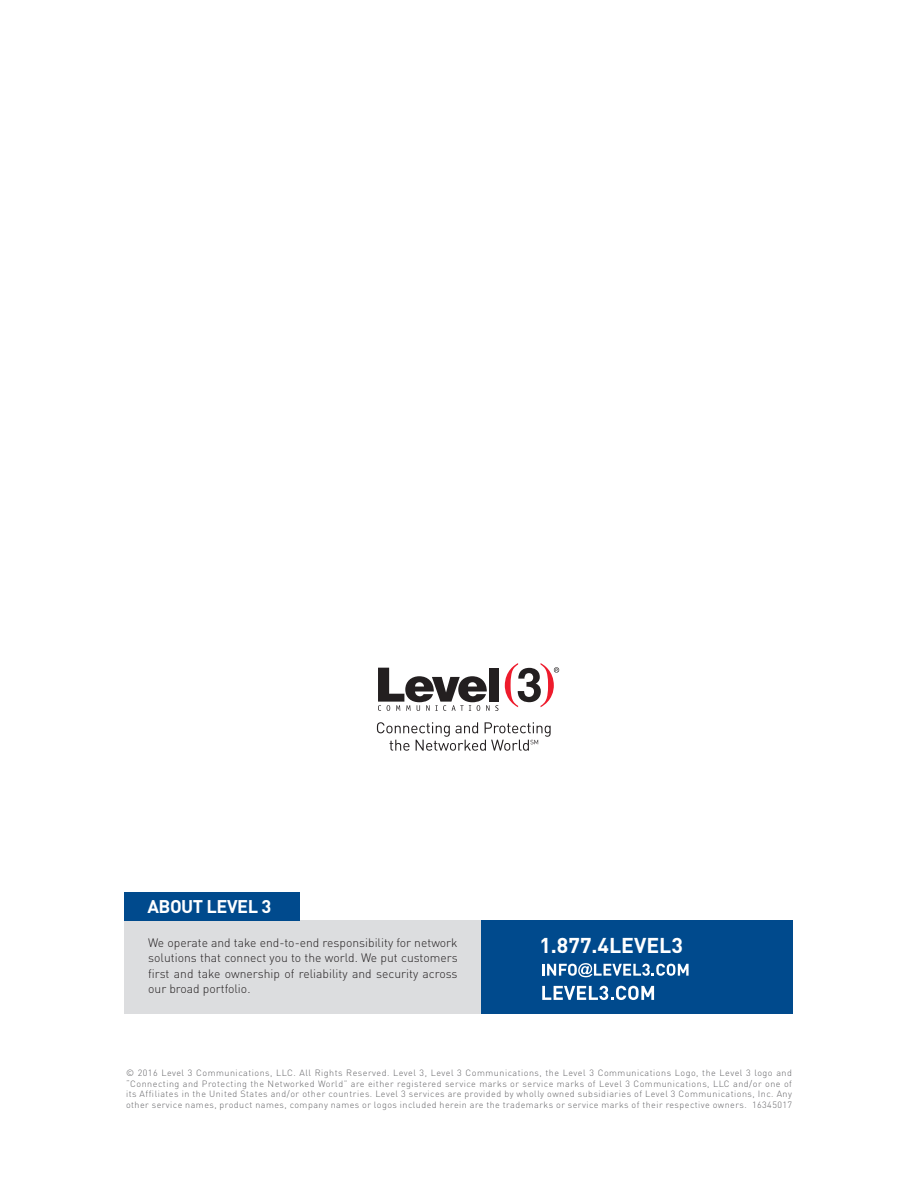
<style>
.page{position:relative;width:918px;height:1188px;background:#fff}
.page>*{position:absolute;margin:0;border:0;box-sizing:border-box;transform-origin:0 0}
.t1{font:700 21.15px "DIN";color:#fff}
.t2{font:700 18.15px "DIN";letter-spacing:-.025em;color:#fff}
.t3{font:300 12.15px/15.1px "DIN";color:#231f20;text-align:justify}
.MouseType{font:300 9px/10.5px "DIN";letter-spacing:.05em;color:#636366;text-align:justify}
</style>
<div class="page">
<svg style="left:378px;top:668px;width:120px;height:43px"></svg>
<div style="left:489px;top:668px;width:9px;height:34px;background:#231f20"></div>
<svg style="left:505px;top:663px;width:54px;height:44px"></svg>
<svg style="left:377px;top:722px;width:174px;height:29px"></svg>
<div style="left:125px;top:921px;width:356px;height:93px;background:#dcdddf"></div>
<div style="left:124px;top:892px;width:176px;height:29px;background:#004a8d"></div>
<div style="left:481px;top:921px;width:311px;height:93px;background:#004a8d"></div>
<svg style="left:542px;top:963px;width:147px;height:14px"></svg>
<svg style="left:542px;top:986px;width:112px;height:14px"></svg>
<h2 class="t2" style="left:147px;top:894px;width:126px">ABOUT LEVEL 3</h2>
<h3 class="t3" style="left:148px;top:935px;width:311px">We operate and take end-to-end responsibility for network solutions that connect you to the world. We put customers first and take ownership of reliability and security across our broad portfolio.</h3>
<h1 class="t1" style="left:539px;top:931px;width:145px">1.877.4LEVEL3</h1>
<p class="MouseType" style="left:126px;top:1068px;width:668px">© 2016 Level 3 Communications, LLC. All Rights Reserved. Level 3, Level 3 Communications, the Level 3 Communications Logo, the Level 3 logo and “Connecting and Protecting the Networked World” are either registered service marks or service marks of Level 3 Communications, LLC and/or one of its Affiliates in the United States and/or other countries. Level 3 services are provided by wholly owned subsidiaries of Level 3 Communications, Inc. Any other service names, product names, company names or logos included herein are the trademarks or service marks of their respective owners. 16345017</p>
</div>
